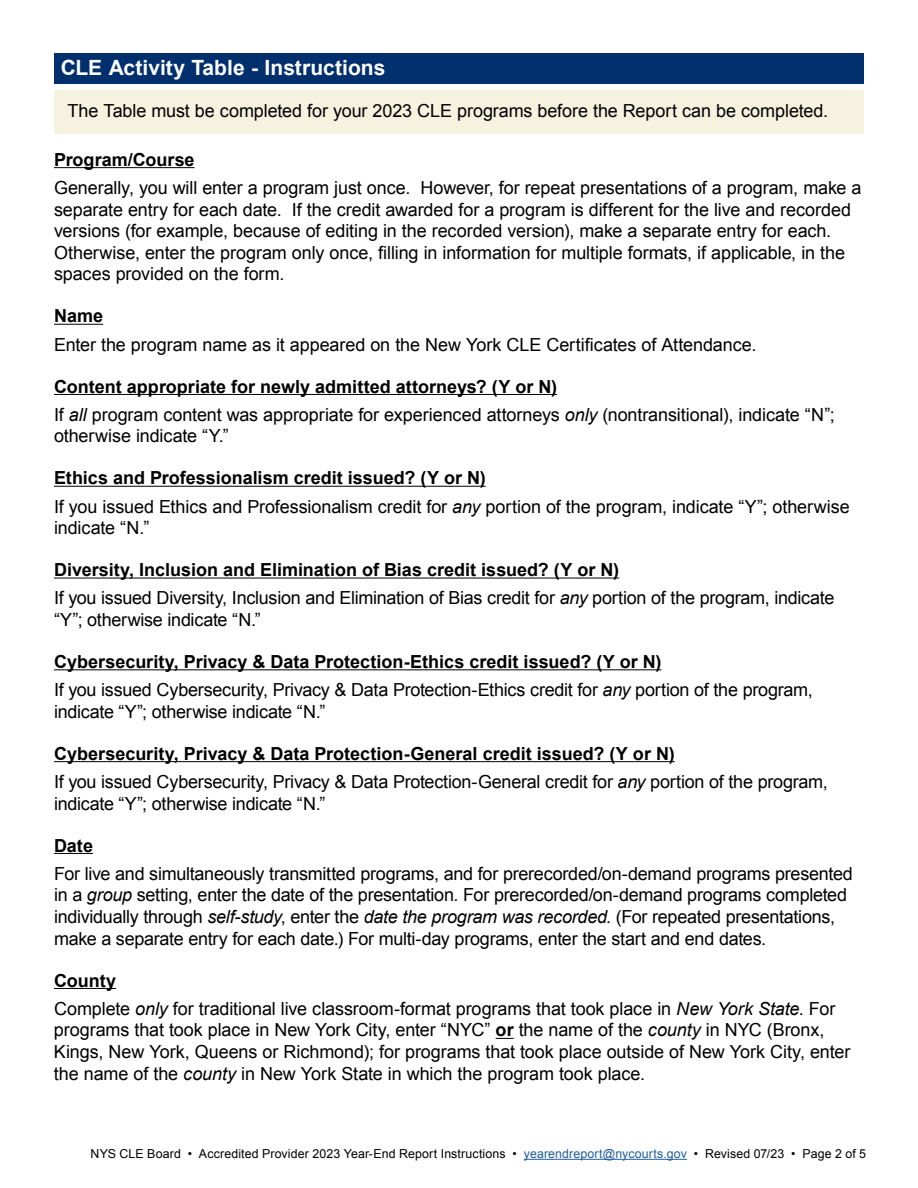
<style>
.page{position:relative;width:918px;height:1188px;background:#fff}
.page>*{position:absolute;margin:0;border:0;box-sizing:border-box;transform-origin:0 0}
.t1{font:700 21px "Arial";color:#fff}
.t2{font:18px/21.6px "Arial";letter-spacing:-.01em;color:#000}
.t3{font:700 18px "Arial";color:#000}
.t4{font:12.3px "Arial";letter-spacing:.01em;color:#000}
.s1{font-weight:700}
.s2{font-style:italic}
.s3{color:#215e9e}
</style>
<div class="page">
<hr style="left:524px;top:1159px;width:163px;height:1px;background:#215e9e">
<div style="left:54px;top:53px;width:810px;height:31px;background:#002f6e"></div>
<div style="left:54px;top:91px;width:810px;height:43px;background:#f6f2e0"></div>
<hr style="left:54px;top:167px;width:141px;height:1px;background:#000">
<hr style="left:54px;top:324px;width:49px;height:1px;background:#000">
<hr style="left:54px;top:394px;width:503px;height:1px;background:#000">
<hr style="left:54px;top:486px;width:432px;height:1px;background:#000">
<hr style="left:54px;top:578px;width:565px;height:1px;background:#000">
<hr style="left:54px;top:669px;width:608px;height:1px;background:#000">
<hr style="left:54px;top:761px;width:621px;height:1px;background:#000">
<hr style="left:54px;top:853px;width:39px;height:1px;background:#000">
<hr style="left:54px;top:988px;width:62px;height:1px;background:#000">
<svg style="left:496px;top:1038px;width:18px;height:1px"></svg>
<p class="t1" style="left:61px;top:54px;width:326px">CLE Activity Table - Instructions</p>
<p class="t2" style="left:68px;top:100px;width:762px">The Table must be completed for your 2023 CLE programs before the Report can be completed.</p>
<p class="t3" style="left:54px;top:148px;width:142px">Program/Course</p>
<p class="t2" style="left:54px;top:177px;width:809px">Generally, you will enter a program just once. However, for repeat presentations of a program, make a separate entry for each date. If the credit awarded for a program is different for the live and recorded versions (for example, because of editing in the recorded version), make a separate entry for each.<br>Otherwise, enter the program only once, filling in information for multiple formats, if applicable, in the spaces provided on the form.</p>
<p class="t3" style="left:54px;top:304px;width:51px">Name</p>
<p class="t2" style="left:54px;top:334px;width:704px">Enter the program name as it appeared on the New York CLE Certificates of Attendance.</p>
<p class="t2" style="left:54px;top:372px;width:782px;line-height:28.3px"><span class="s1">Content appropriate for newly admitted attorneys? (Y or N)<br></span>If <span class="s2">all</span> program content was appropriate for experienced attorneys <span class="s2">only</span> (nontransitional), indicate “N”;</p>
<p class="t2" style="left:54px;top:426px;width:176px">otherwise indicate “Y.”</p>
<p class="t2" style="left:54px;top:464px;width:797px;line-height:28.3px"><span class="s1">Ethics and Professionalism credit issued? (Y or N)<br></span>If you issued Ethics and Professionalism credit for <span class="s2">any</span> portion of the program, indicate “Y”; otherwise</p>
<p class="t2" style="left:54px;top:517px;width:97px">indicate “N.”</p>
<p class="t2" style="left:54px;top:556px;width:782px;line-height:28.3px"><span class="s1">Diversity, Inclusion and Elimination of Bias credit issued? (Y or N)<br></span>If you issued Diversity, Inclusion and Elimination of Bias credit for <span class="s2">any</span> portion of the program, indicate</p>
<p class="t2" style="left:54px;top:609px;width:208px">“Y”; otherwise indicate “N.”</p>
<p class="t2" style="left:54px;top:648px;width:760px;line-height:28.3px"><span class="s1">Cybersecurity, Privacy &amp; Data Protection-Ethics credit issued? (Y or N)<br></span>If you issued Cybersecurity, Privacy &amp; Data Protection-Ethics credit for <span class="s2">any</span> portion of the program,</p>
<p class="t2" style="left:54px;top:701px;width:273px">indicate “Y”; otherwise indicate “N.”</p>
<p class="t2" style="left:54px;top:739px;width:775px;line-height:28.3px"><span class="s1">Cybersecurity, Privacy &amp; Data Protection-General credit issued? (Y or N)<br></span>If you issued Cybersecurity, Privacy &amp; Data Protection-General credit for <span class="s2">any</span> portion of the program,</p>
<p class="t2" style="left:54px;top:793px;width:273px">indicate “Y”; otherwise indicate “N.”</p>
<p class="t3" style="left:54px;top:833px;width:41px">Date</p>
<p class="t2" style="left:54px;top:863px;width:800px">For live and simultaneously transmitted programs, and for prerecorded/on-demand programs presented in a <span class="s2">group</span> setting, enter the date of the presentation. For prerecorded/on-demand programs completed individually through <span class="s2">self-study</span>, enter the <span class="s2">date the program was recorded</span>. (For repeated presentations, make a separate entry for each date.) For multi-day programs, enter the start and end dates.</p>
<p class="t2" style="left:54px;top:966px;width:783px;line-height:28.3px"><span class="s1">County<br></span>Complete <span class="s2">only</span> for traditional live classroom-format programs that took place in <span class="s2">New York State</span>. For</p>
<p class="t2" style="left:54px;top:1020px;width:798px">programs that took place in New York City, enter “NYC” <span class="s1">or</span> the name of the <span class="s2">county</span> in NYC (Bronx,<br>Kings, New York, Queens or Richmond); for programs that took place outside of New York City, enter the name of the <span class="s2">county</span> in New York State in which the program took place.</p>
<p class="t4" style="left:90px;top:1146px;width:777px">NYS CLE Board • Accredited Provider 2023 Year-End Report Instructions • <span class="s3">yearendreport@nycourts.gov</span> • Revised 07/23 • Page 2 of 5</p>
</div>
